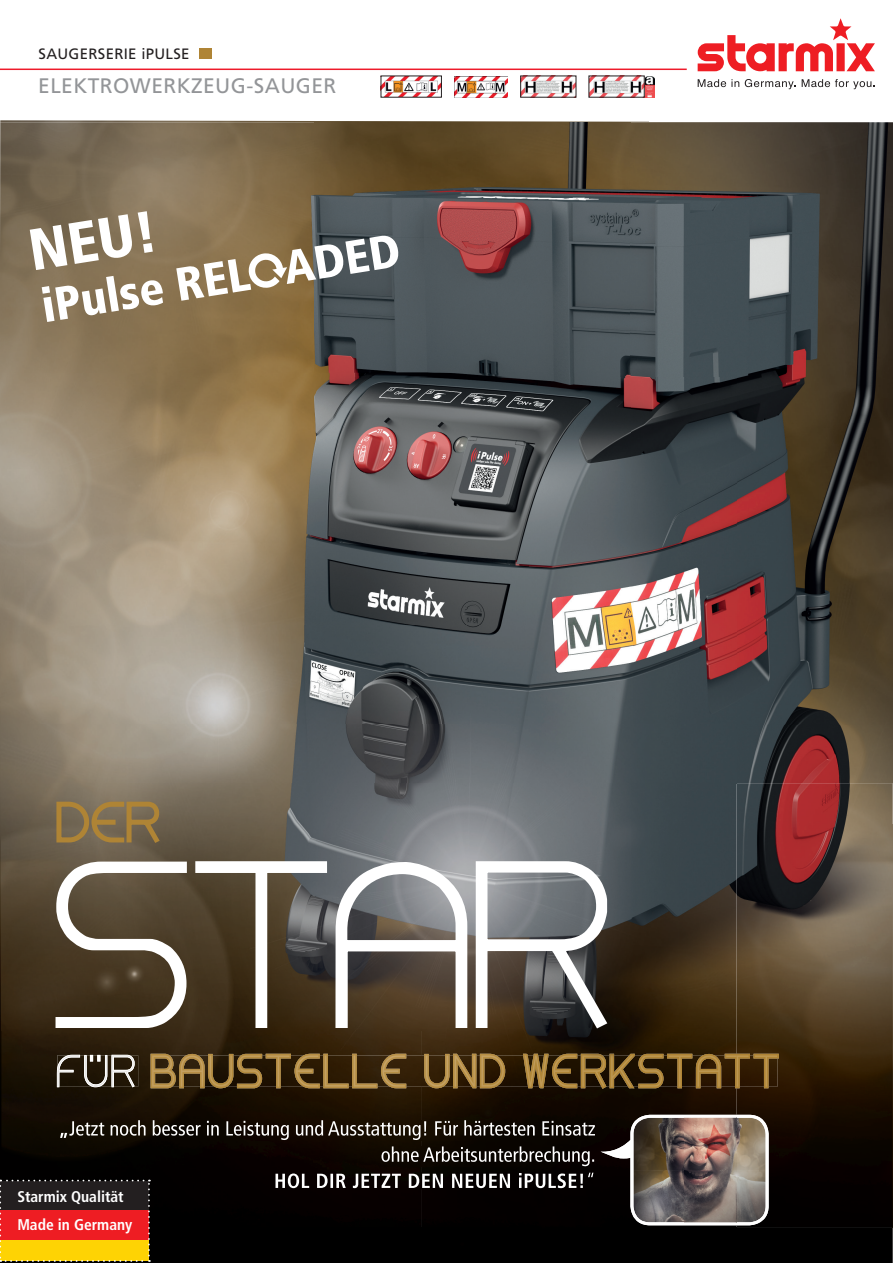
<style>
.page{position:relative;width:893px;height:1263px;background:#fff}
.page>*{position:absolute;margin:0;border:0;box-sizing:border-box;transform-origin:0 0}
.t1{font:195px "Steiner";color:#fff}
.t2{font:900 condensed 58.5px "Frutiger";color:#fff}
.t3{font:900 condensed 46.95px "Frutiger";color:#fff}
.t4{font:21px "Frutiger";letter-spacing:.02em;color:#939598}
.t5{font:700 condensed 15.45px/28px "Frutiger";color:#fff}
.t6{font:15px "Frutiger";letter-spacing:.02em;color:#231f20}
</style>
<div class="page">
<img style="left:0;top:120px;width:893px;height:303px">
<div style="left:0;top:1227px;width:892px;height:36px;background:#000"></div>
<svg style="left:698px;top:79px;width:41px;height:8px"></svg>
<svg style="left:745px;top:79px;width:50px;height:10px"></svg>
<svg style="left:802px;top:79px;width:73px;height:10px"></svg>
<svg style="left:698px;top:18px;width:177px;height:53px"></svg>
<hr style="left:0;top:69px;width:687px;height:1px;background:#ee1b2b">
<div style="left:200px;top:49px;width:12px;height:10px;background:#af8435"></div>
<img style="left:523px;top:78px;width:51px;height:17px">
<img style="left:591px;top:76px;width:64px;height:21px">
<img style="left:454px;top:76px;width:54px;height:21px">
<img style="left:383px;top:78px;width:56px;height:17px">
<img style="left:0;top:122px;width:1px;height:135px">
<img style="left:0;top:423px;width:1px;height:757px">
<img style="left:737px;top:423px;width:156px;height:401px">
<img style="left:892px;top:824px;width:1px;height:403px">
<img style="left:737px;top:783px;width:155px;height:444px">
<img style="left:737px;top:1055px;width:40px;height:32px">
<img style="left:633px;top:1115px;width:136px;height:110px">
<div style="left:1px;top:1227px;width:736px;height:36px;background:#000"></div>
<img style="left:1px;top:377px;width:736px;height:406px">
<img style="left:1px;top:783px;width:631px;height:444px">
<img style="left:632px;top:783px;width:105px;height:344px">
<img style="left:632px;top:1213px;width:105px;height:14px">
<img style="left:601px;top:1140px;width:29px;height:18px">
<svg style="left:60px;top:1133px;width:7px;height:5px"></svg>
<img style="left:69px;top:1120px;width:526px;height:20px">
<img style="left:381px;top:1146px;width:213px;height:20px">
<img style="left:275px;top:1173px;width:308px;height:15px">
<svg style="left:588px;top:1173px;width:5px;height:4px"></svg>
<img style="left:135px;top:1055px;width:3px;height:32px">
<img style="left:386px;top:1055px;width:94px;height:32px">
<img style="left:480px;top:1055px;width:257px;height:32px">
<svg style="left:57px;top:1055px;width:78px;height:32px;background:#5c5449"></svg>
<svg style="left:54px;top:860px;width:134px;height:169px;background:#635644"></svg>
<svg style="left:194px;top:860px;width:415px;height:170px;background:#6a645c"></svg>
<svg style="left:55px;top:800px;width:107px;height:45px;background:#87714a"></svg>
<svg style="left:247px;top:252px;width:40px;height:37px"></svg>
<svg style="left:0;top:1180px;width:150px;height:82px;background:#a64e1c"></svg>
<p class="t6" style="left:39px;top:45px;width:152px">SAUGERSERIE iPULSE</p>
<h3 class="t4" style="left:38px;top:73px;width:300px">ELEKTROWERKZEUG-SAUGER</h3>
<h2 class="t2" style="left:24px;top:216px;width:130px;rotate:-9deg">NEU!</h2>
<h3 class="t3" style="left:37px;top:278px;width:364px;rotate:-9deg">iPulse REL ADED</h3>
<h1 class="t1" style="left:51px;top:862px;width:562px">STAR</h1>
<p class="t5" style="left:17px;top:1183px;width:117px">Starmix Qualität<br>Made in Germany</p>
</div>
